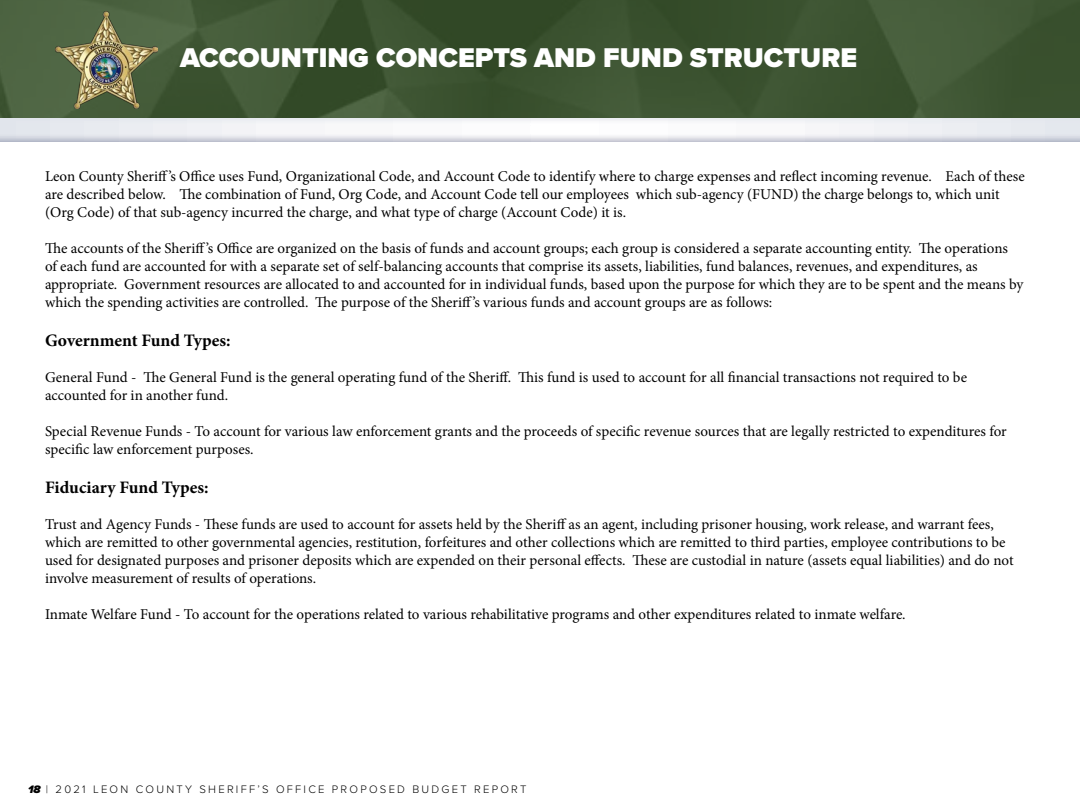
<style>
.page{position:relative;width:1080px;height:810px;background:#fff}
.page>*{position:absolute;margin:0;border:0;box-sizing:border-box;transform-origin:0 0}
.t1{font:900 28.12px "Proxima Nova";color:#fff}
.t2{font:700 17.5px "Minion Pro";color:#000}
.t3{font:15px/18px "Minion Pro";color:#000}
.t4{font:300 11.25px "Proxima Nova";letter-spacing:.2em;color:#000}
.s1{font-weight:900;font-style:italic}
</style>
<div class="page">
<svg style="left:0;top:0;width:1079px;height:118px;background:#3d5432"></svg>
<img style="left:56px;top:11px;width:101px;height:97px">
<svg style="left:0;top:119px;width:1080px;height:22px"></svg>
<hr style="left:1079px;top:0;width:1px;height:119px;background:#324f24">
<h1 class="t1" style="left:180px;top:37px;width:679px">ACCOUNTING CONCEPTS AND FUND STRUCTURE</h1>
<p class="t3" style="left:45px;top:167px;width:981px">Leon County Sheriff’s Office uses Fund, Organizational Code, and Account Code to identify where to charge expenses and reflect incoming revenue. Each of these are described below. The combination of Fund, Org Code, and Account Code tell our employees which sub-agency (FUND) the charge belongs to, which unit (Org Code) of that sub-agency incurred the charge, and what type of charge (Account Code) it is.</p>
<p class="t3" style="left:45px;top:239px;width:980px">The accounts of the Sheriff’s Office are organized on the basis of funds and account groups; each group is considered a separate accounting entity. The operations of each fund are accounted for with a separate set of self-balancing accounts that comprise its assets, liabilities, fund balances, revenues, and expenditures, as appropriate. Government resources are allocated to and accounted for in individual funds, based upon the purpose for which they are to be spent and the means by which the spending activities are controlled. The purpose of the Sheriff’s various funds and account groups are as follows:</p>
<p class="t2" style="left:45px;top:328px;width:187px">Government Fund Types:</p>
<p class="t3" style="left:45px;top:368px;width:924px">General Fund - The General Fund is the general operating fund of the Sheriff. This fund is used to account for all financial transactions not required to be accounted for in another fund.</p>
<p class="t3" style="left:45px;top:422px;width:963px">Special Revenue Funds - To account for various law enforcement grants and the proceeds of specific revenue sources that are legally restricted to expenditures for specific law enforcement purposes.</p>
<p class="t2" style="left:45px;top:475px;width:165px">Fiduciary Fund Types:</p>
<p class="t3" style="left:45px;top:515px;width:970px">Trust and Agency Funds - These funds are used to account for assets held by the Sheriff as an agent, including prisoner housing, work release, and warrant fees, which are remitted to other governmental agencies, restitution, forfeitures and other collections which are remitted to third parties, employee contributions to be used for designated purposes and prisoner deposits which are expended on their personal effects. These are custodial in nature (assets equal liabilities) and do not involve measurement of results of operations.</p>
<p class="t3" style="left:45px;top:605px;width:862px">Inmate Welfare Fund - To account for the operations related to various rehabilitative programs and other expenditures related to inmate welfare.</p>
<p class="t4" style="left:28px;top:781px;width:500px"><span class="s1">18</span> | 2021 LEON COUNTY SHERIFF’S OFFICE PROPOSED BUDGET REPORT</p>
</div>
